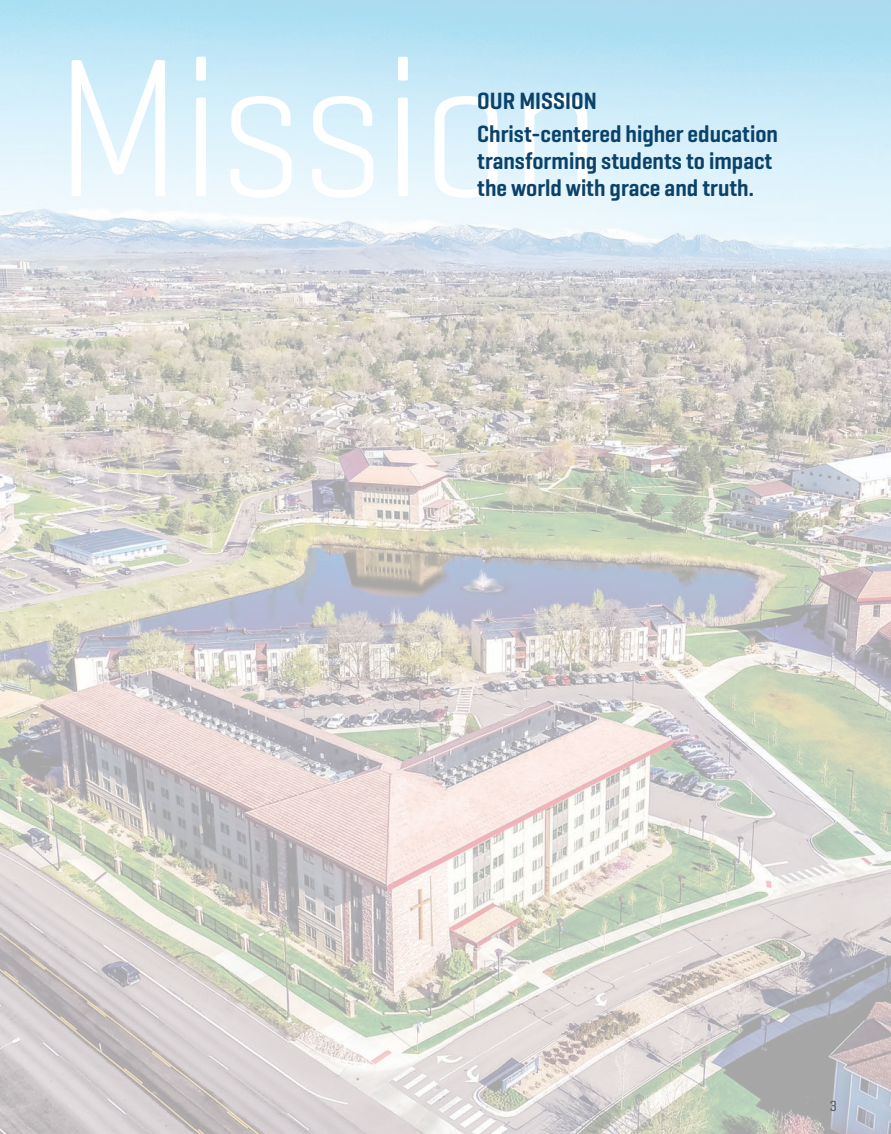
<style>
.page{position:relative;width:891px;height:1134px;background:#fff}
.page>*{position:absolute;margin:0;border:0;box-sizing:border-box;transform-origin:0 0}
.Cover_-_All_Things{font:300 200.25px "Geogrotesque Cond";color:#fff}
.Cover_-_All_Things-2{font:600 24px "Geogrotesque Cond";color:#0a426a}
.Page_Numbers{font:500 15px "Geogrotesque Cond";color:#636366}
</style>
<div class="page">
<img style="left:0;top:0;width:891px;height:1134px">
<h1 class="Cover_-_All_Things" style="left:55px;top:3px;width:548px">Mission</h1>
<h1 class="Cover_-_All_Things-2" style="left:477px;top:86px;width:121px">OUR MISSION</h1>
<h1 class="Cover_-_All_Things-2" style="left:477px;top:119px;width:302px">Christ-centered higher education</h1>
<h1 class="Cover_-_All_Things-2" style="left:477px;top:146px;width:297px">transforming students to impact</h1>
<h1 class="Cover_-_All_Things-2" style="left:477px;top:173px;width:278px">the world with grace and truth.</h1>
<p class="Page_Numbers" style="left:830px;top:1096px;width:9px">3</p>
</div>
